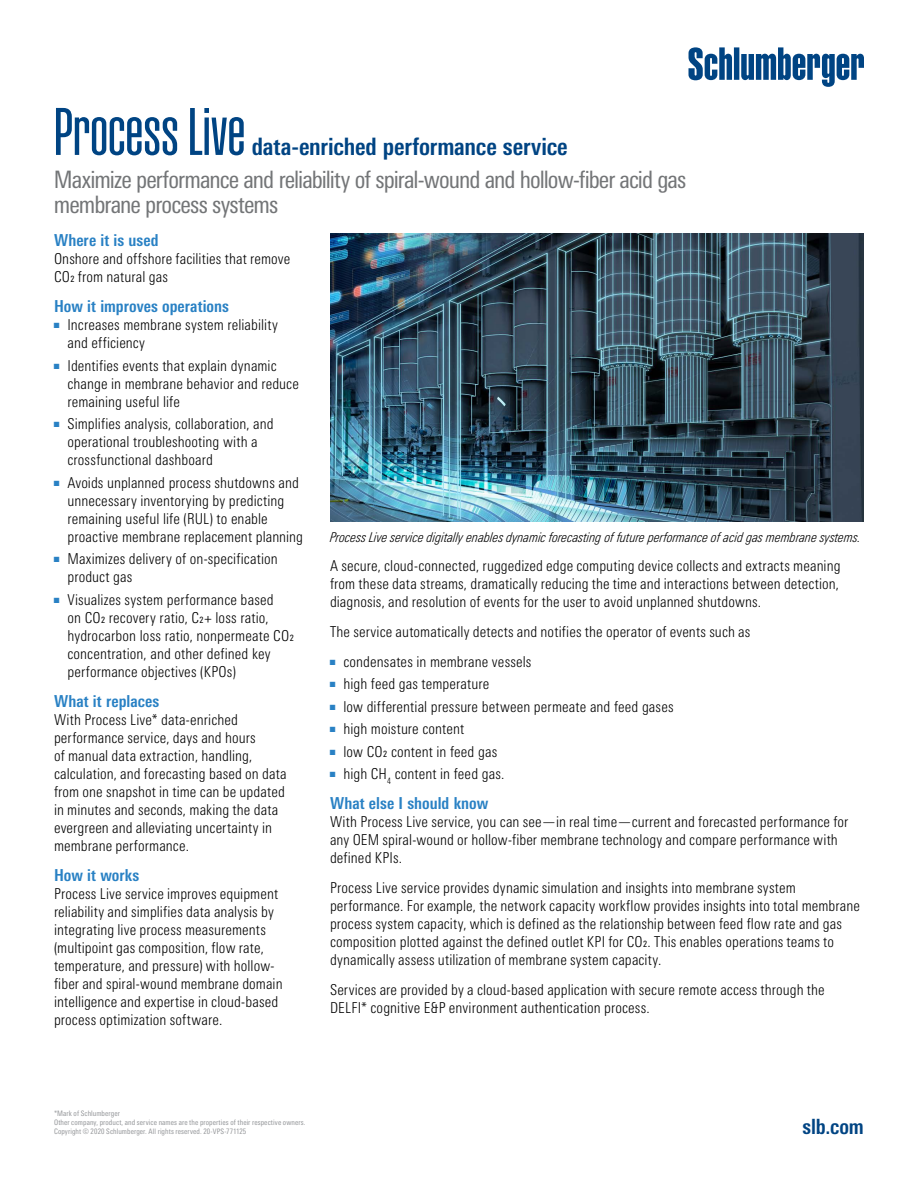
<style>
.page{position:relative;width:918px;height:1188px;background:#fff}
.page>*{position:absolute;margin:0;border:0;box-sizing:border-box;transform-origin:0 0}
.t1{font:300 66px "Schlumberger Con";letter-spacing:-.035em;color:#004483}
.t2{font:condensed 24px/25.5px "Univers Next Pro";letter-spacing:-.04em;color:#737577}
.t3{font:700 condensed 24px "Univers Next Pro";letter-spacing:-.005em;color:#004483}
.t4{font:700 condensed 21px "Univers Next Pro";letter-spacing:-.005em;color:#004483}
.t5{font:700 condensed 16.5px "Univers Next Pro";letter-spacing:.005em;color:#2981c4}
.t6{font:300 condensed 15px/18px "Univers Next Pro";letter-spacing:.005em;color:#000}
.t7{font:italic 300 condensed 13.5px "Univers Next Pro";color:#000}
.t8{font:condensed 7.5px/9px "Univers Next Pro";letter-spacing:.01em;color:#939598}
.s1{color:#2981c4}
</style>
<div class="page">
<svg style="left:688px;top:47px;width:176px;height:40px"></svg>
<img style="left:330px;top:234px;width:534px;height:288px">
<h1 class="t1" style="left:54px;top:99px;width:195px">Process Live</h1>
<h2 class="t3" style="left:252px;top:132px;width:317px">data-enriched performance service</h2>
<h2 class="t2" style="left:54px;top:167px;width:634px">Maximize performance and reliability of spiral-wound and hollow-fiber acid gas membrane process systems</h2>
<p class="t5" style="left:54px;top:231px;width:106px">Where it is used</p>
<p class="t6" style="left:54px;top:250px;width:238px">Onshore and offshore facilities that remove<br>CO2 from natural gas</p>
<p class="t5" style="left:54px;top:297px;width:176px">How it improves operations</p>
<p class="t6" style="left:68px;top:316px;width:212px;text-indent:-14px"><span class="s1">■</span> Increases membrane system reliability and efficiency</p>
<p class="t6" style="left:68px;top:357px;width:233px;text-indent:-14px"><span class="s1">■</span> Identifies events that explain dynamic change in membrane behavior and reduce remaining useful life</p>
<p class="t6" style="left:68px;top:415px;width:208px;text-indent:-14px"><span class="s1">■</span> Simplifies analysis, collaboration, and operational troubleshooting with a crossfunctional dashboard</p>
<p class="t6" style="left:68px;top:474px;width:237px;text-indent:-14px"><span class="s1">■</span> Avoids unplanned process shutdowns and unnecessary inventorying by predicting remaining useful life (RUL) to enable proactive membrane replacement planning</p>
<p class="t6" style="left:68px;top:550px;width:212px;text-indent:-14px"><span class="s1">■</span> Maximizes delivery of on-specification product gas</p>
<p class="t6" style="left:68px;top:591px;width:228px;text-indent:-14px"><span class="s1">■</span> Visualizes system performance based<br>on CO2 recovery ratio, C2+ loss ratio, hydrocarbon loss ratio, nonpermeate CO2 concentration, and other defined key performance objectives (KPOs)</p>
<p class="t5" style="left:54px;top:691px;width:107px">What it replaces</p>
<p class="t6" style="left:54px;top:711px;width:234px">With Process Live* data-enriched performance service, days and hours<br>of manual data extraction, handling, calculation, and forecasting based on data from one snapshot in time can be updated in minutes and seconds, making the data evergreen and alleviating uncertainty in membrane performance.</p>
<p class="t5" style="left:54px;top:865px;width:87px">How it works</p>
<p class="t6" style="left:54px;top:885px;width:230px">Process Live service improves equipment reliability and simplifies data analysis by integrating live process measurements (multipoint gas composition, flow rate, temperature, and pressure) with hollow&shy;fiber and spiral-wound membrane domain intelligence and expertise in cloud-based process optimization software.</p>
<p class="t7" style="left:330px;top:529px;width:532px">Process Live service digitally enables dynamic forecasting of future performance of acid gas membrane systems.</p>
<p class="t6" style="left:330px;top:556px;width:512px;text-align:justify">A secure, cloud-connected, ruggedized edge computing device collects and extracts meaning from these data streams, dramatically reducing the time and interactions between detection, diagnosis, and resolution of events for the user to avoid unplanned shutdowns.</p>
<p class="t6" style="left:330px;top:622px;width:422px">The service automatically detects and notifies the operator of events such as</p>
<p class="t6" style="left:330px;top:652px;width:203px"><span class="s1">■</span> condensates in membrane vessels</p>
<p class="t6" style="left:330px;top:675px;width:161px"><span class="s1">■</span> high feed gas temperature</p>
<p class="t6" style="left:330px;top:697px;width:345px"><span class="s1">■</span> low differential pressure between permeate and feed gases</p>
<p class="t6" style="left:330px;top:720px;width:136px"><span class="s1">■</span> high moisture content</p>
<p class="t6" style="left:330px;top:742px;width:169px"><span class="s1">■</span> low CO2 content in feed gas</p>
<p class="t6" style="left:330px;top:765px;width:176px"><span class="s1">■</span> high CH<sub>4</sub> content in feed gas.</p>
<p class="t5" style="left:330px;top:794px;width:160px">What else I should know</p>
<p class="t6" style="left:330px;top:813px;width:520px">With Process Live service, you can see—in real time—current and forecasted performance for any OEM spiral-wound or hollow-fiber membrane technology and compare performance with defined KPIs.</p>
<p class="t6" style="left:330px;top:879px;width:531px">Process Live service provides dynamic simulation and insights into membrane system performance. For example, the network capacity workflow provides insights into total membrane process system capacity, which is defined as the relationship between feed flow rate and gas composition plotted against the defined outlet KPI for CO2. This enables operations teams to dynamically assess utilization of membrane system capacity.</p>
<p class="t6" style="left:330px;top:981px;width:496px">Services are provided by a cloud-based application with secure remote access through the<br>DELFI* cognitive E&amp;P environment authentication process.</p>
<p class="t8" style="left:54px;top:1109px;width:253px">*Mark of Schlumberger<br>Other company, product, and service names are the properties of their respective owners.<br>Copyright © 2020 Schlumberger. All rights reserved. 20-VPS-771125</p>
<h3 class="t4" style="left:802px;top:1114px;width:63px">slb.com</h3>
</div>
